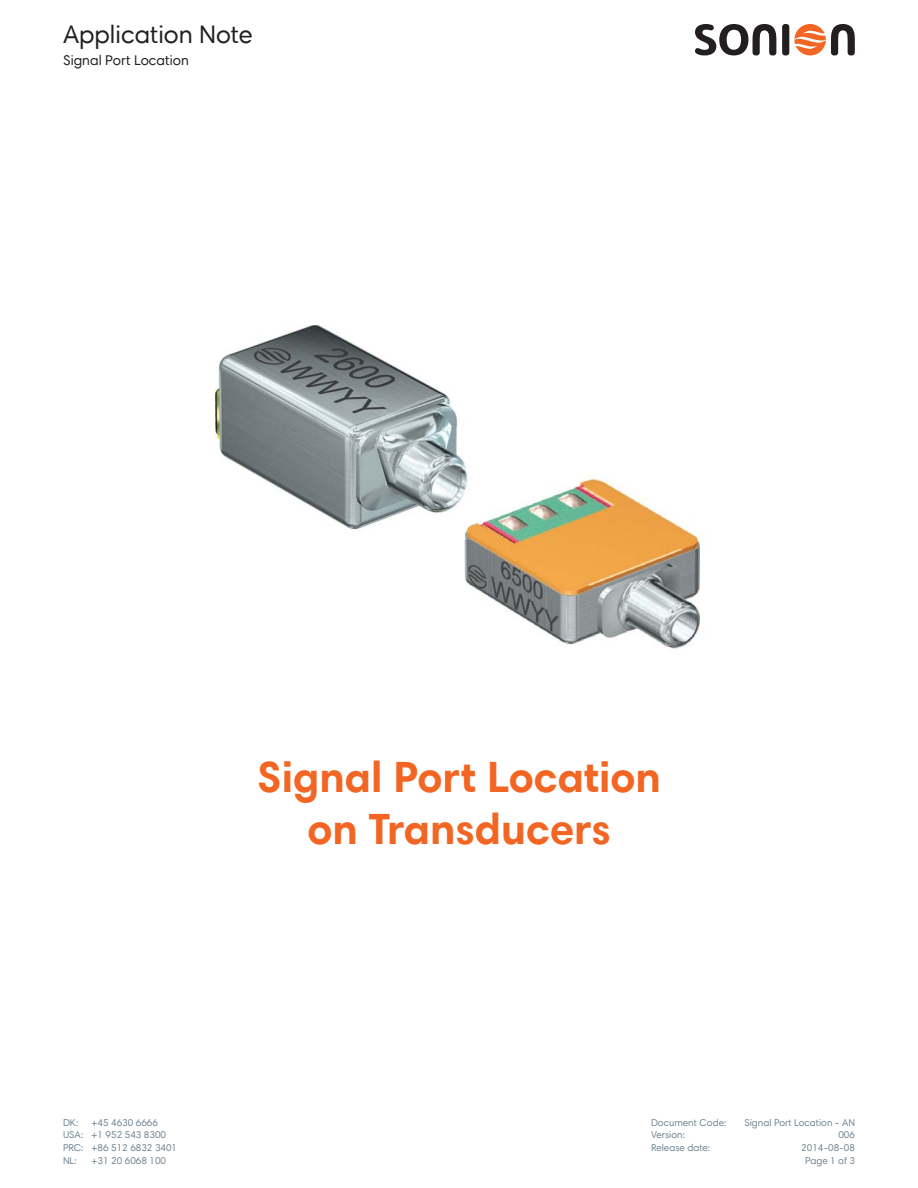
<style>
.page{position:relative;width:918px;height:1188px;background:#fff}
.page>*{position:absolute;margin:0;border:0;box-sizing:border-box;transform-origin:0 0}
.t1{font:700 43.8px/52.5px "Harmonia Sans Pro";color:#f26522;text-align:center}
.t2{font:25.35px "Harmonia Sans Pro";color:#231f20}
.t3{font:14.1px "Harmonia Sans Pro";color:#231f20}
.t4{font:9.9px/12.8px "Harmonia Sans Pro";color:#6f8492}
</style>
<div class="page">
<div style="left:782px;top:24px;width:7px;height:31px;background:#231f20;border-radius:3px"></div>
<svg style="left:695px;top:24px;width:81px;height:31px"></svg>
<svg style="left:794px;top:24px;width:61px;height:31px"></svg>
<img style="left:215px;top:325px;width:243px;height:205px">
<img style="left:464px;top:478px;width:237px;height:171px">
<img style="left:442px;top:428px;width:41px;height:112px">
<h2 class="t2" style="left:63px;top:18px;width:191px">Application Note</h2>
<h3 class="t3" style="left:63px;top:52px;width:127px">Signal Port Location</h3>
<h1 class="t1" style="left:257px;top:750px;width:405px">Signal Port Location on Transducers</h1>
<p class="t4" style="left:63px;top:1116px;width:116px;text-indent:28px">+45 4630 6666<br>USA: +1 952 543 8300<br>PRC: +86 512 6832 3401<br>NL:</p>
<p class="t4" style="left:63px;top:1116px;width:17px">DK:</p>
<p class="t4" style="left:91px;top:1154px;width:77px">+31 20 6068 100</p>
<p class="t4" style="left:651px;top:1116px;width:77px">Document Code:</p>
<p class="t4" style="left:744px;top:1116px;width:112px">Signal Port Location - AN</p>
<p class="t4" style="left:651px;top:1128px;width:35px">Version:</p>
<p class="t4" style="left:838px;top:1128px;width:18px">006</p>
<p class="t4" style="left:651px;top:1141px;width:61px">Release date:</p>
<p class="t4" style="left:801px;top:1141px;width:55px;text-align:center">2014-08-08<br>Page 1 of 3</p>
</div>
